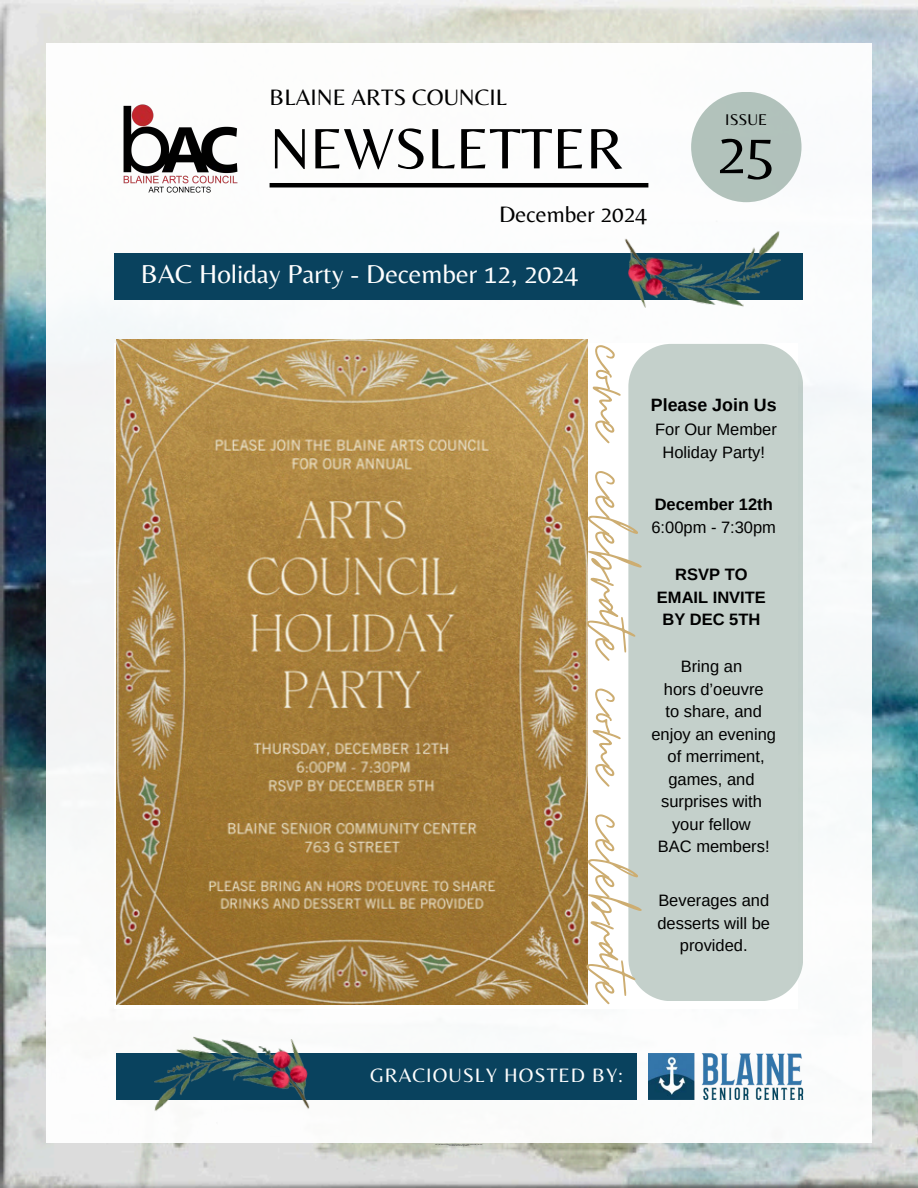
<style>
.page{position:relative;width:918px;height:1188px;background:#fff}
.page>*{position:absolute;margin:0;border:0;box-sizing:border-box;transform-origin:0 0}
.t1{font:78.6px "Moon Time";color:#cdad71}
.t2{font:59.25px "Belleza";color:#000}
.t3{font:27px "Belleza";color:#fff}
.t4{font:23.25px "Belleza";color:#000}
.t5{font:20.25px "Belleza";letter-spacing:.05em;color:#fdfdfd}
.t6{font:700 17.85px "Arimo";color:#000}
.t7{font:16.5px/22.5px "Arimo";color:#000;text-align:center}
.t8{font:700 16.5px "Arimo";color:#000}
.t9{font:16.2px "Belleza";color:#000}
.s1{font-weight:700}
</style>
<div class="page">
<img style="left:0;top:0;width:918px;height:1188px">
<div style="left:46px;top:43px;width:826px;height:1100px;background:#fff"></div>
<hr style="left:270px;top:183px;width:378px;height:4px;background:#000">
<div style="left:691px;top:92px;width:111px;height:110px;background:#b1c2bb;border-radius:50%"></div>
<img style="left:123px;top:104px;width:115px;height:89px">
<div style="left:115px;top:253px;width:688px;height:47px;background:#09425e"></div>
<div style="left:116px;top:1053px;width:521px;height:46px;background:#09425e"></div>
<img style="left:648px;top:1053px;width:155px;height:46px">
<img style="left:116px;top:340px;width:472px;height:665px">
<div style="left:628px;top:344px;width:175px;height:657px;background:#c4d0cb"></div>
<img style="left:624px;top:195px;width:157px;height:113px">
<img style="left:140px;top:1001px;width:199px;height:150px">
<p class="t4" style="left:270px;top:84px;width:239px">BLAINE ARTS COUNCIL</p>
<h5 class="t2" style="left:270px;top:113px;width:356px">NEWSLETTER</h5>
<h3 class="t2" style="left:717px;top:118px;width:61px">25</h3>
<p class="t9" style="left:725px;top:110px;width:44px">ISSUE</p>
<p class="t4" style="left:499px;top:200px;width:149px">December 2024</p>
<p class="t3" style="left:141px;top:258px;width:439px">BAC Holiday Party - December 12, 2024</p>
<p class="t1" style="left:659px;top:346px;width:661px;rotate:90deg">come celebrate come celebrate</p>
<h1 class="t6" style="left:651px;top:395px;width:127px">Please Join Us</h1>
<p class="t7" style="left:655px;top:418px;width:123px">For Our Member<br>Holiday Party!</p>
<p class="t7" style="left:651px;top:493px;width:126px;text-align:left"><span class="s1">December 12th<br></span>6:00pm - 7:30pm</p>
<p class="t8" style="left:675px;top:565px;width:74px">RSVP TO</p>
<p class="t8" style="left:657px;top:588px;width:110px">EMAIL INVITE</p>
<p class="t8" style="left:662px;top:610px;width:99px">BY DEC 5TH</p>
<p class="t7" style="left:681px;top:655px;width:63px">Bring an</p>
<p class="t7" style="left:664px;top:678px;width:101px">hors d’oeuvre</p>
<p class="t7" style="left:666px;top:700px;width:98px">to share, and</p>
<p class="t7" style="left:651px;top:723px;width:126px">enjoy an evening</p>
<p class="t7" style="left:668px;top:745px;width:99px;text-align:left">of merriment, games, and</p>
<p class="t7" style="left:661px;top:790px;width:102px">surprises with</p>
<p class="t7" style="left:672px;top:813px;width:80px">your fellow</p>
<p class="t7" style="left:658px;top:835px;width:113px">BAC members!</p>
<p class="t7" style="left:657px;top:889px;width:114px">Beverages and desserts will be provided.</p>
<h4 class="t5" style="left:370px;top:1063px;width:254px">GRACIOUSLY HOSTED BY:</h4>
</div>
